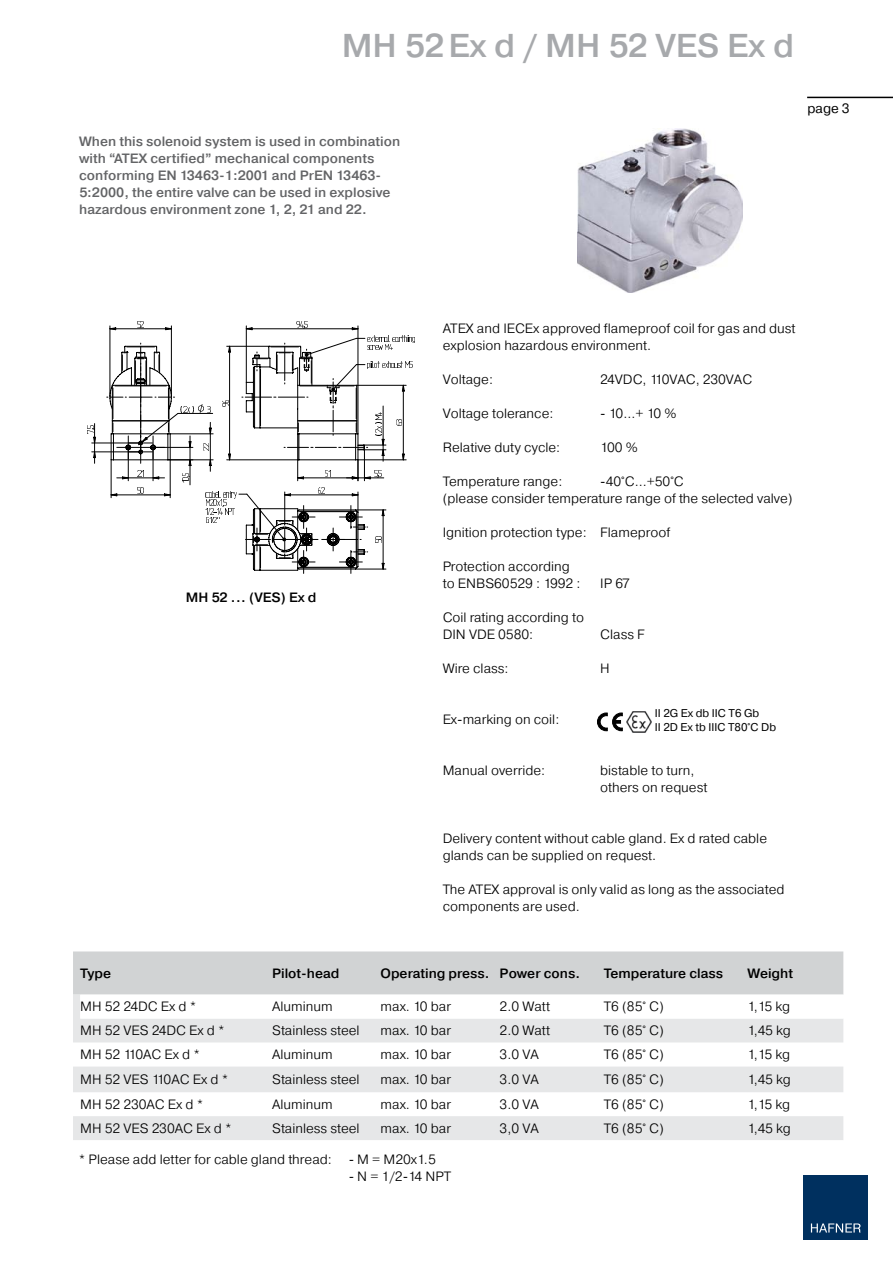
<style>
.page{position:relative;width:893px;height:1263px;background:#fff}
.page>*{position:absolute;margin:0;border:0;box-sizing:border-box;transform-origin:0 0}
.t1{font:500 33px "Pragmatica";color:#a7a9ac}
.t2{font:300 13.5px/17px "Pragmatica";color:#000}
.t3{font:500 13.5px/17px "Pragmatica";color:#636466}
.t4{font:500 13.5px "Pragmatica";color:#000}
.t5{font:13.5px "Pragmatica";color:#000}
.t6{font:11.25px/13.6px "Pragmatica";color:#000}
</style>
<div class="page">
<hr style="left:807px;top:97px;width:86px;height:1px;background:#000">
<div style="left:804px;top:1176px;width:64px;height:64px;background:#00305f"></div>
<svg style="left:811px;top:1223px;width:50px;height:9px"></svg>
<img style="left:578px;top:129px;width:164px;height:164px">
<hr style="left:111px;top:460px;width:1px;height:38px;background:#000">
<hr style="left:170px;top:460px;width:1px;height:38px;background:#000">
<svg style="left:138px;top:488px;width:6px;height:5px"></svg>
<hr style="left:111px;top:495px;width:59px;height:1px;background:#000">
<hr style="left:92px;top:452px;width:49px;height:1px;background:#000">
<hr style="left:92px;top:443px;width:49px;height:1px;background:#000">
<svg style="left:93px;top:452px;width:3px;height:6px"></svg>
<svg style="left:87px;top:426px;width:9px;height:17px"></svg>
<hr style="left:94px;top:424px;width:1px;height:39px;background:#000">
<hr style="left:190px;top:436px;width:1px;height:49px;background:#000">
<hr style="left:356px;top:510px;width:30px;height:1px;background:#000">
<hr style="left:356px;top:569px;width:30px;height:1px;background:#000">
<svg style="left:376px;top:536px;width:6px;height:6px"></svg>
<hr style="left:383px;top:510px;width:1px;height:59px;background:#000">
<svg style="left:206px;top:488px;width:162px;height:85px"></svg>
<svg style="left:107px;top:322px;width:308px;height:160px"></svg>
<hr style="left:210px;top:422px;width:1px;height:49px;background:#000">
<svg style="left:73px;top:1018px;width:770px;height:122px;fill:#e6e7e8"></svg>
<svg style="left:73px;top:951px;width:770px;height:67px"></svg>
<img style="left:627px;top:711px;width:24px;height:21px">
<svg style="left:597px;top:713px;width:25px;height:18px"></svg>
<h1 class="t1" style="left:342px;top:25px;width:454px">MH 52Ex d / MH 52 VES Ex d</h1>
<p class="t3" style="left:79px;top:133px;width:322px">When this solenoid system is used in combination with “ATEX certified” mechanical components conforming EN 13463-1:2001 and PrEN 13463- 5:2000, the entire valve can be used in explosive hazardous environment zone 1, 2, 21 and 22.</p>
<p class="t5" style="left:807px;top:100px;width:44px">page 3</p>
<p class="t4" style="left:186px;top:589px;width:132px">MH 52 ... (VES) Ex d</p>
<p class="t2" style="left:443px;top:319px;width:354px">ATEX and IECEx approved flameproof coil for gas and dust explosion hazardous environment.</p>
<p class="t2" style="left:443px;top:370px;width:52px">Voltage:</p>
<p class="t2" style="left:600px;top:370px;width:153px">24VDC, 110VAC, 230VAC</p>
<p class="t2" style="left:443px;top:404px;width:112px">Voltage tolerance:</p>
<p class="t2" style="left:600px;top:404px;width:78px">- 10…+ 10 %</p>
<p class="t2" style="left:443px;top:438px;width:119px">Relative duty cycle:</p>
<p class="t2" style="left:600px;top:438px;width:39px">100 %</p>
<p class="t2" style="left:443px;top:472px;width:121px">Temperature range:</p>
<p class="t2" style="left:443px;top:472px;width:351px;text-indent:158px">-40°C…+50°C<br>(please consider temperature range of the selected valve)</p>
<p class="t2" style="left:443px;top:524px;width:229px">Ignition protection type: Flameproof</p>
<p class="t2" style="left:443px;top:558px;width:139px">Protection according to ENBS60529 : 1992 :</p>
<p class="t2" style="left:600px;top:575px;width:31px">IP 67</p>
<p class="t2" style="left:443px;top:609px;width:143px">Coil rating according to<br>DIN VDE 0580:</p>
<p class="t2" style="left:600px;top:626px;width:46px">Class F</p>
<p class="t2" style="left:443px;top:660px;width:67px">Wire class:</p>
<p class="t2" style="left:600px;top:660px;width:11px">H</p>
<p class="t6" style="left:655px;top:707px;width:123px">II 2G Ex db IIC T6 Gb<br>II 2D Ex tb IIIC T80°C Db</p>
<p class="t2" style="left:443px;top:711px;width:118px">Ex-marking on coil:</p>
<p class="t2" style="left:443px;top:762px;width:104px">Manual override:</p>
<p class="t2" style="left:600px;top:762px;width:109px">bistable to turn, others on request</p>
<p class="t2" style="left:443px;top:830px;width:326px">Delivery content without cable gland. Ex d rated cable glands can be supplied on request.</p>
<p class="t2" style="left:443px;top:881px;width:343px">The ATEX approval is only valid as long as the associated components are used.</p>
<p class="t4" style="left:80px;top:964px;width:32px">Type</p>
<p class="t4" style="left:272px;top:964px;width:69px">Pilot-head</p>
<p class="t4" style="left:381px;top:964px;width:201px">Operating press. Power cons.</p>
<p class="t4" style="left:604px;top:964px;width:121px">Temperature class</p>
<p class="t4" style="left:748px;top:964px;width:47px">Weight</p>
<p class="t2" style="left:80px;top:998px;width:118px">MH 52 24DC Ex d *</p>
<p class="t2" style="left:272px;top:998px;width:62px">Aluminum</p>
<p class="t2" style="left:381px;top:998px;width:72px">max. 10 bar</p>
<p class="t2" style="left:500px;top:998px;width:52px">2.0 Watt</p>
<p class="t2" style="left:604px;top:998px;width:61px">T6 (85° C)</p>
<p class="t2" style="left:748px;top:998px;width:44px">1,15 kg</p>
<p class="t2" style="left:80px;top:1022px;width:146px">MH 52 VES 24DC Ex d *</p>
<p class="t2" style="left:272px;top:1022px;width:89px">Stainless steel</p>
<p class="t2" style="left:381px;top:1022px;width:72px">max. 10 bar</p>
<p class="t2" style="left:500px;top:1022px;width:52px">2.0 Watt</p>
<p class="t2" style="left:604px;top:1022px;width:61px">T6 (85° C)</p>
<p class="t2" style="left:748px;top:1022px;width:45px">1,45 kg</p>
<p class="t2" style="left:80px;top:1046px;width:121px">MH 52 110AC Ex d *</p>
<p class="t2" style="left:272px;top:1046px;width:62px">Aluminum</p>
<p class="t2" style="left:381px;top:1046px;width:72px">max. 10 bar</p>
<p class="t2" style="left:500px;top:1046px;width:41px">3.0 VA</p>
<p class="t2" style="left:604px;top:1046px;width:61px">T6 (85° C)</p>
<p class="t2" style="left:748px;top:1046px;width:44px">1,15 kg</p>
<p class="t2" style="left:80px;top:1071px;width:150px">MH 52 VES 110AC Ex d *</p>
<p class="t2" style="left:272px;top:1071px;width:89px">Stainless steel</p>
<p class="t2" style="left:381px;top:1071px;width:72px">max. 10 bar</p>
<p class="t2" style="left:500px;top:1071px;width:41px">3.0 VA</p>
<p class="t2" style="left:604px;top:1071px;width:61px">T6 (85° C)</p>
<p class="t2" style="left:748px;top:1071px;width:45px">1,45 kg</p>
<p class="t2" style="left:80px;top:1095px;width:125px">MH 52 230AC Ex d *</p>
<p class="t2" style="left:272px;top:1095px;width:62px">Aluminum</p>
<p class="t2" style="left:381px;top:1095px;width:72px">max. 10 bar</p>
<p class="t2" style="left:500px;top:1095px;width:41px">3.0 VA</p>
<p class="t2" style="left:604px;top:1095px;width:61px">T6 (85° C)</p>
<p class="t2" style="left:748px;top:1095px;width:44px">1,15 kg</p>
<p class="t2" style="left:80px;top:1119px;width:153px">MH 52 VES 230AC Ex d *</p>
<p class="t2" style="left:272px;top:1119px;width:89px">Stainless steel</p>
<p class="t2" style="left:381px;top:1119px;width:72px">max. 10 bar</p>
<p class="t2" style="left:500px;top:1119px;width:41px">3,0 VA</p>
<p class="t2" style="left:604px;top:1119px;width:61px">T6 (85° C)</p>
<p class="t2" style="left:748px;top:1119px;width:45px">1,45 kg</p>
<p class="t2" style="left:79px;top:1151px;width:359px">* Please add letter for cable gland thread: - M = M20x1.5</p>
<p class="t2" style="left:349px;top:1168px;width:104px">- N = 1/2-14 NPT</p>
</div>
